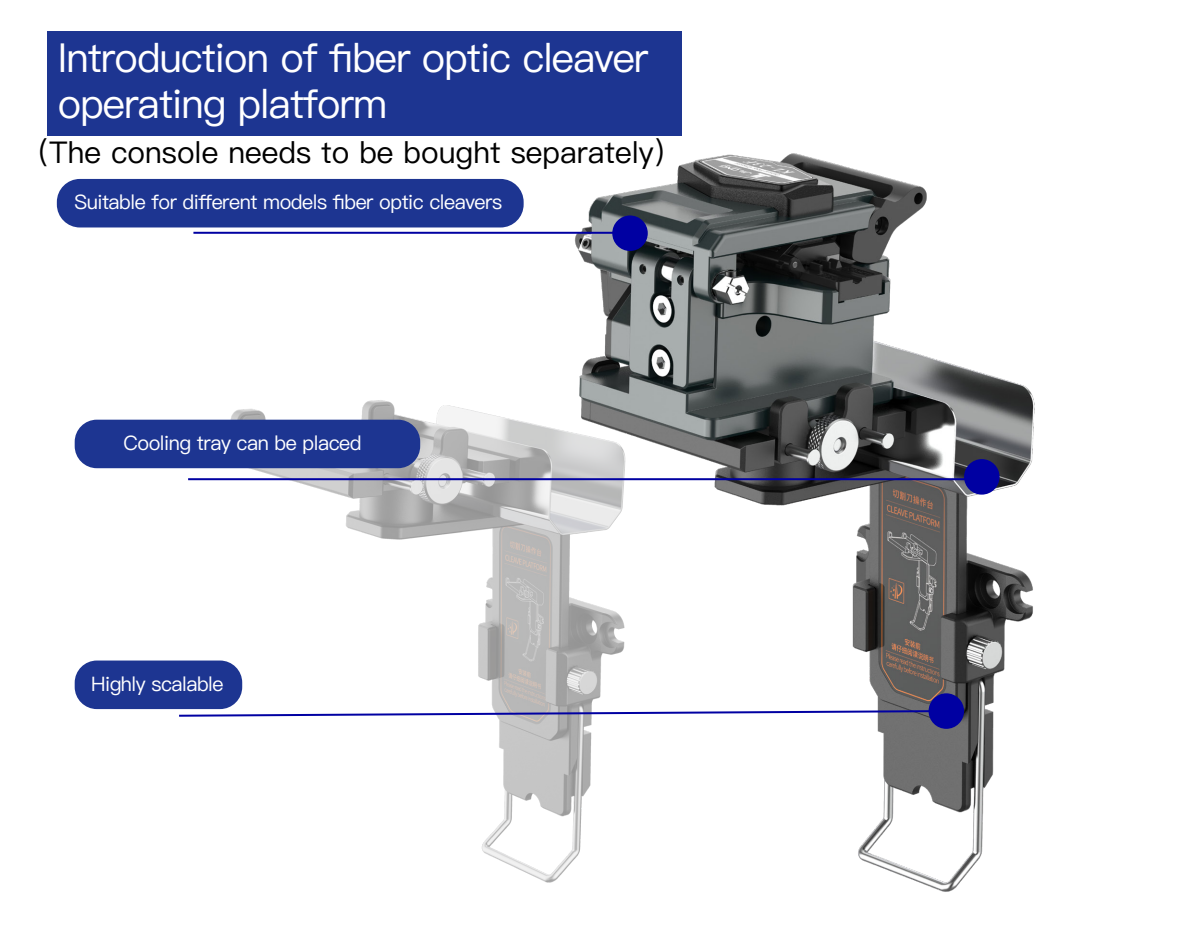
<style>
.page{position:relative;width:1191px;height:949px;background:#fff}
.page>*{position:absolute;margin:0;border:0;box-sizing:border-box;transform-origin:0 0}
.t1{font:40px/46px "Ping Fang SC Medium";letter-spacing:-.025em;color:#fff}
.t2{font:30px "Ping Fang SC Medium";color:#000}
.t3{font:20px "Ping Fang SC Medium";letter-spacing:-.025em;color:#fff}
</style>
<div class="page">
<img style="left:177px;top:31px;width:858px;height:861px">
<img style="left:74px;top:264px;width:856px;height:628px">
<div style="left:47px;top:31px;width:634px;height:105px;background:#1d3591"></div>
<div style="left:612px;top:215px;width:36px;height:36px;background:#0000a2;border-radius:50%"></div>
<hr style="left:193px;top:232px;width:441px;height:2px;background:#0000a2">
<div style="left:964px;top:459px;width:35px;height:35px;background:#0000a2;border-radius:50%"></div>
<hr style="left:188px;top:478px;width:793px;height:2px;background:#0000a2">
<div style="left:928px;top:693px;width:36px;height:35px;background:#0000a2;border-radius:50%"></div>
<svg style="left:177px;top:708px;width:753px;height:9px"></svg>
<div style="left:57px;top:179px;width:466px;height:48px;background:#1d3591;border-radius:23px"></div>
<div style="left:75px;top:419px;width:345px;height:49px;background:#1d3591;border-radius:22px"></div>
<div style="left:75px;top:660px;width:167px;height:48px;background:#1d3591;border-radius:22px"></div>
<h1 class="t1" style="left:58px;top:35px;width:592px">Introduction of fiber optic cleaver operating platform</h1>
<h2 class="t2" style="left:19px;top:134px;width:666px">（The console needs to be bought separately）</h2>
<p class="t3" style="left:75px;top:190px;width:429px">Suitable for different models fiber optic cleavers</p>
<p class="t3" style="left:123px;top:430px;width:239px">Cooling tray can be placed</p>
<p class="t3" style="left:91px;top:671px;width:134px">Highly scalable</p>
</div>
